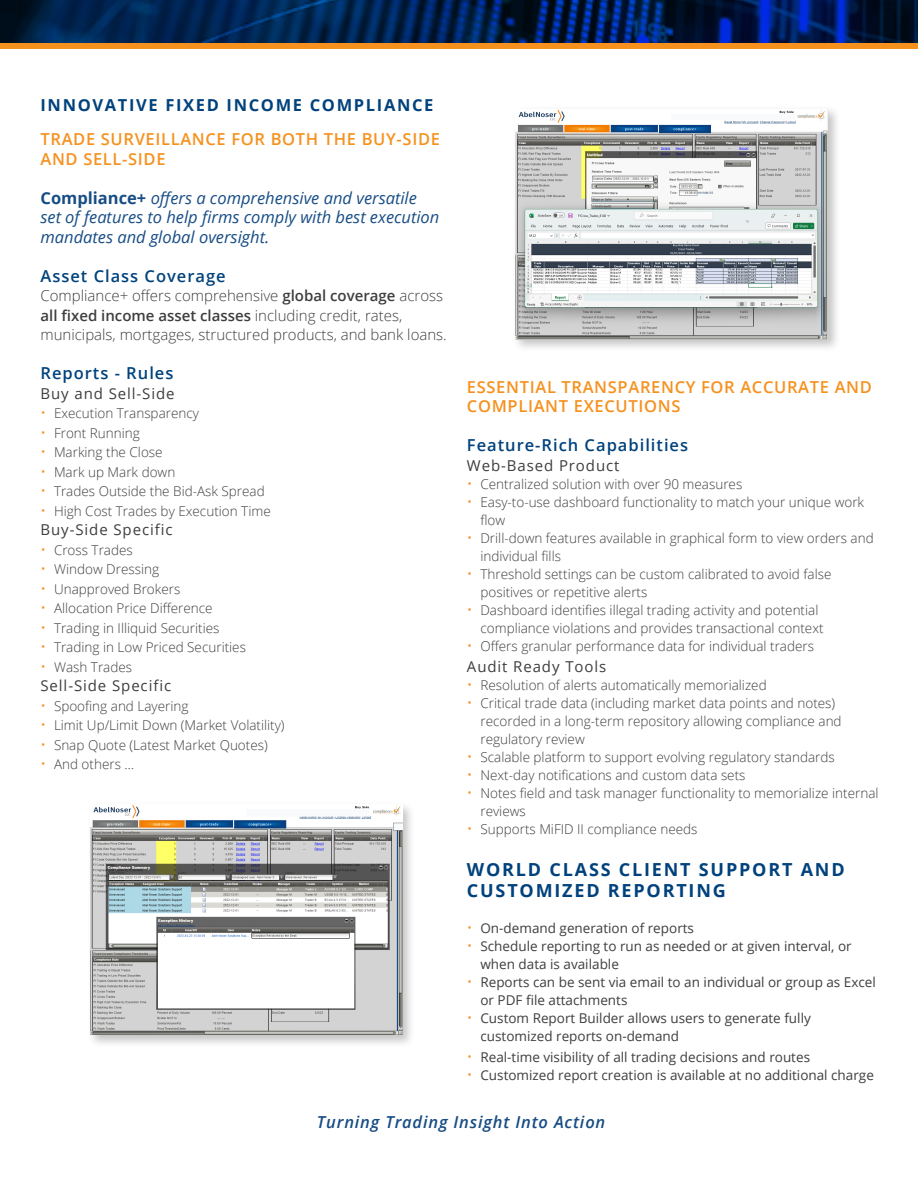
<style>
.page{position:relative;width:918px;height:1188px;background:#fff}
.page>*{position:absolute;margin:0;border:0;box-sizing:border-box;transform-origin:0 0}
.head_blue_12{font:700 18px/21px "Open Sans";letter-spacing:.1em;color:#01427c}
.text{font:italic 16.5px/19.5px "Open Sans";color:#174d85}
.text-2{font:600 16.5px/19.5px "Open Sans";letter-spacing:.04em;color:#f6911e}
.head_blue_12-2{font:700 16.5px "Open Sans";letter-spacing:.1em;color:#01427c}
.head_blue{font:600 16.5px "Open Sans";letter-spacing:.06em;color:#01427c}
.text-3{font:italic 600 16.5px "Open Sans";letter-spacing:.05em;color:#174d85}
.text-4{font:600 16.5px "Open Sans";letter-spacing:.06em;color:#01427c}
.text-5{font:300 15px/19.5px "Open Sans";color:#3e3e3f}
.head_blue-2{font:15px "Open Sans";letter-spacing:.06em;color:#3e3e3f}
.t1{font:300 13.5px/18px "Open Sans";color:#3e3e3f}
.t2{font:13.5px/18px "Open Sans";color:#3e3e3f}
.s1{font-weight:700;font-style:normal}
.s2{font-weight:600}
.s3{font-size:15px;color:#f6911e}
.s4{font-weight:300;font-size:15px;color:#f6911e}
</style>
<div class="page">
<img style="left:0;top:0;width:918px;height:44px">
<div style="left:0;top:44px;width:918px;height:5px;background:#f6911e"></div>
<div style="left:512px;top:106px;width:329px;height:246px;background:#231f20;opacity:.26"></div>
<img style="left:516px;top:109px;width:312px;height:231px">
<div style="left:87px;top:801px;width:328px;height:247px;background:#231f20;opacity:.26"></div>
<img style="left:91px;top:805px;width:311px;height:230px">
<p class="head_blue_12-2" style="left:40px;top:93px;width:395px">INNOVATIVE FIXED INCOME COMPLIANCE</p>
<p class="text-2" style="left:40px;top:129px;width:401px">TRADE SURVEILLANCE FOR BOTH THE BUY-SIDE<br>AND SELL-SIDE</p>
<p class="text" style="left:40px;top:188px;width:400px"><span class="s1">Compliance+</span> offers a comprehensive and versatile set of features to help firms comply with best execution mandates and global oversight.</p>
<p class="head_blue" style="left:40px;top:265px;width:187px">Asset Class Coverage</p>
<p class="text-5" style="left:40px;top:286px;width:408px">Compliance+ offers comprehensive <span class="s2">global coverage</span> across <span class="s2">all fixed income asset classes</span> including credit, rates, municipals, mortgages, structured products, and bank loans.</p>
<p class="head_blue" style="left:40px;top:362px;width:134px">Reports - Rules</p>
<p class="head_blue-2" style="left:40px;top:383px;width:136px">Buy and Sell-Side</p>
<p class="t1" style="left:40px;top:404px;width:160px"><span class="s3">•</span> Execution Transparency</p>
<p class="t1" style="left:40px;top:424px;width:101px"><span class="s3">•</span> Front Running</p>
<p class="t1" style="left:40px;top:443px;width:124px"><span class="s3">•</span> Marking the Close</p>
<p class="t1" style="left:40px;top:463px;width:136px"><span class="s3">•</span> Mark up Mark down</p>
<p class="t1" style="left:40px;top:482px;width:226px"><span class="s3">•</span> Trades Outside the Bid-Ask Spread</p>
<p class="t1" style="left:40px;top:502px;width:232px"><span class="s3">•</span> High Cost Trades by Execution Time</p>
<p class="head_blue-2" style="left:40px;top:520px;width:134px">Buy-Side Specific</p>
<p class="t1" style="left:40px;top:541px;width:94px"><span class="s3">•</span> Cross Trades</p>
<p class="t1" style="left:40px;top:560px;width:120px"><span class="s3">•</span> Window Dressing</p>
<p class="t1" style="left:40px;top:580px;width:141px"><span class="s3">•</span> Unapproved Brokers</p>
<p class="t1" style="left:40px;top:599px;width:174px"><span class="s3">•</span> Allocation Price Difference</p>
<p class="t1" style="left:40px;top:619px;width:180px"><span class="s3">•</span> Trading in Illiquid Securities</p>
<p class="t1" style="left:40px;top:638px;width:207px"><span class="s3">•</span> Trading in Low Priced Securities</p>
<p class="t1" style="left:40px;top:658px;width:93px"><span class="s3">•</span> Wash Trades</p>
<p class="head_blue-2" style="left:40px;top:676px;width:132px">Sell-Side Specific</p>
<p class="t1" style="left:40px;top:697px;width:150px"><span class="s3">•</span> Spoofing and Layering</p>
<p class="t1" style="left:40px;top:716px;width:246px"><span class="s3">•</span> Limit Up/Limit Down (Market Volatility)</p>
<p class="t1" style="left:40px;top:736px;width:229px"><span class="s3">•</span> Snap Quote (Latest Market Quotes)</p>
<p class="t1" style="left:40px;top:755px;width:95px"><span class="s3">•</span> And others …</p>
<p class="text-2" style="left:467px;top:376px;width:406px">ESSENTIAL TRANSPARENCY FOR ACCURATE AND<br>COMPLIANT EXECUTIONS</p>
<p class="text-4" style="left:467px;top:434px;width:223px">Feature-Rich Capabilities</p>
<p class="head_blue-2" style="left:467px;top:455px;width:154px">Web-Based Product</p>
<p class="t1" style="left:467px;top:474px;width:277px"><span class="s3">•</span> Centralized solution with over 90 measures</p>
<p class="t1" style="left:480px;top:492px;width:385px;text-indent:-14px"><span class="s3">•</span> Easy-to-use dashboard functionality to match your unique work flow</p>
<p class="t1" style="left:480px;top:528px;width:395px;text-indent:-14px"><span class="s3">•</span> Drill-down features available in graphical form to view orders and individual fills</p>
<p class="t1" style="left:480px;top:564px;width:352px;text-indent:-14px"><span class="s3">•</span> Threshold settings can be custom calibrated to avoid false positives or repetitive alerts</p>
<p class="t1" style="left:480px;top:600px;width:345px;text-indent:-14px"><span class="s3">•</span> Dashboard identifies illegal trading activity and potential compliance violations and provides transactional context</p>
<p class="t1" style="left:467px;top:636px;width:349px"><span class="s3">•</span> Offers granular performance data for individual traders</p>
<p class="head_blue-2" style="left:467px;top:656px;width:141px">Audit Ready Tools</p>
<p class="t1" style="left:467px;top:675px;width:301px"><span class="s3">•</span> Resolution of alerts automatically memorialized</p>
<p class="t1" style="left:480px;top:693px;width:363px;text-indent:-14px"><span class="s3">•</span> Critical trade data (including market data points and notes) recorded in a long-term repository allowing compliance and regulatory review</p>
<p class="t1" style="left:467px;top:747px;width:369px"><span class="s3">•</span> Scalable platform to support evolving regulatory standards</p>
<p class="t1" style="left:467px;top:765px;width:280px"><span class="s3">•</span> Next-day notifications and custom data sets</p>
<p class="t1" style="left:480px;top:783px;width:400px;text-indent:-14px"><span class="s3">•</span> Notes field and task manager functionality to memorialize internal reviews</p>
<p class="t1" style="left:467px;top:819px;width:232px"><span class="s3">•</span> Supports MiFID II compliance needs</p>
<p class="head_blue_12" style="left:467px;top:858px;width:379px">WORLD CLASS CLIENT SUPPORT AND<br>CUSTOMIZED REPORTING</p>
<p class="t2" style="left:467px;top:918px;width:229px"><span class="s4">•</span> On-demand generation of reports</p>
<p class="t2" style="left:480px;top:936px;width:373px;text-indent:-14px"><span class="s4">•</span> Schedule reporting to run as needed or at given interval, or when data is available</p>
<p class="t2" style="left:480px;top:972px;width:397px;text-indent:-14px"><span class="s4">•</span> Reports can be sent via email to an individual or group as Excel or PDF file attachments</p>
<p class="t2" style="left:480px;top:1008px;width:332px;text-indent:-14px"><span class="s4">•</span> Custom Report Builder allows users to generate fully customized reports on-demand</p>
<p class="t2" style="left:467px;top:1047px;width:345px"><span class="s4">•</span> Real-time visibility of all trading decisions and routes</p>
<p class="t2" style="left:467px;top:1065px;width:408px"><span class="s4">•</span> Customized report creation is available at no additional charge</p>
<p class="text-3" style="left:317px;top:1110px;width:290px">Turning Trading Insight Into Action</p>
</div>
